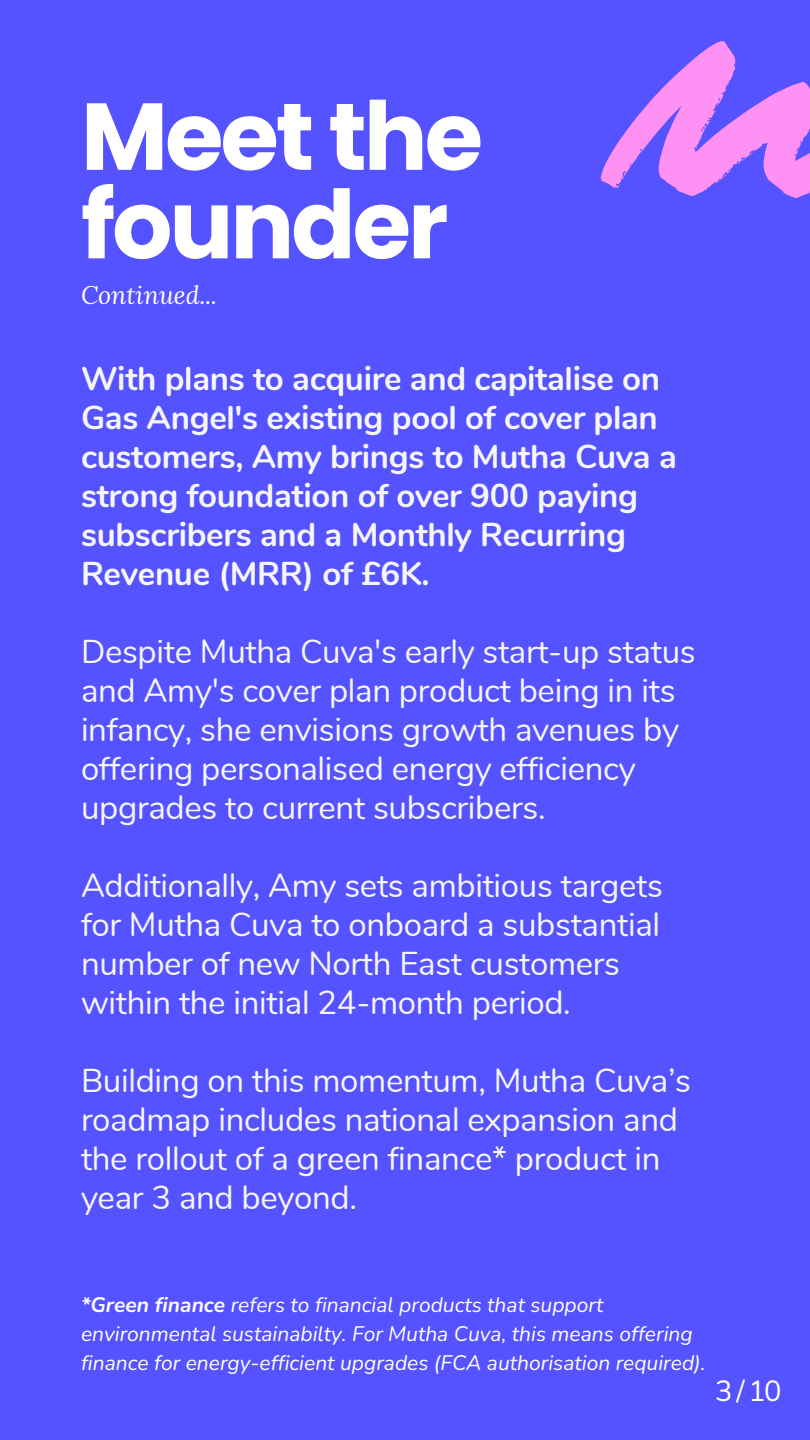
<style>
.page{position:relative;width:810px;height:1440px;background:#5552ff}
.page>*{position:absolute;margin:0;border:0;box-sizing:border-box;transform-origin:0 0}
.t1{font:700 94.8px/88.5px "Poppins";letter-spacing:-.03em;color:#fff}
.t2{font:33px/39px "Nunito";letter-spacing:-.01em;color:#f6f6f6}
.t3{font:700 33px/39px "Nunito";letter-spacing:-.01em;color:#f6f6f6}
.t4{font:29px "Nunito";color:#fff}
.t5{font:italic 25px "Lora";color:#fff}
.t6{font:italic 21px/29.2px "Nunito";color:#fff}
.s1{font-weight:700}
</style>
<div class="page">
<svg style="left:600px;top:41px;width:210px;height:157px"></svg>
<svg style="left:621px;top:176px;width:4px;height:4px"></svg>
<svg style="left:704px;top:125px;width:3px;height:4px"></svg>
<svg style="left:733px;top:159px;width:12px;height:8px"></svg>
<h3 class="t1" style="left:81px;top:92px;width:404px">Meet the founder</h3>
<h1 class="t5" style="left:81px;top:278px;width:138px">Continued...</h1>
<p class="t3" style="left:81px;top:359px;width:597px">With plans to acquire and capitalise on Gas Angel's existing pool of cover plan customers, Amy brings to Mutha Cuva a strong foundation of over 900 paying subscribers and a Monthly Recurring Revenue (MRR) of £6K.</p>
<h2 class="t2" style="left:81px;top:632px;width:616px">Despite Mutha Cuva's early start-up status and Amy's cover plan product being in its infancy, she envisions growth avenues by offering personalised energy efficiency upgrades to current subscribers.</h2>
<h3 class="t2" style="left:81px;top:866px;width:584px">Additionally, Amy sets ambitious targets for Mutha Cuva to onboard a substantial number of new North East customers within the initial 24-month period.</h3>
<h3 class="t2" style="left:81px;top:1061px;width:612px">Building on this momentum, Mutha Cuva’s roadmap includes national expansion and the rollout of a green finance* product in year 3 and beyond.</h3>
<h5 class="t6" style="left:81px;top:1290px;width:626px"><span class="s1">*Green finance</span> refers to financial products that support environmental sustainabilty. For Mutha Cuva, this means offering finance for energy-efficient upgrades (FCA authorisation required).</h5>
<p class="t4" style="left:715px;top:1372px;width:68px">3/10</p>
</div>
